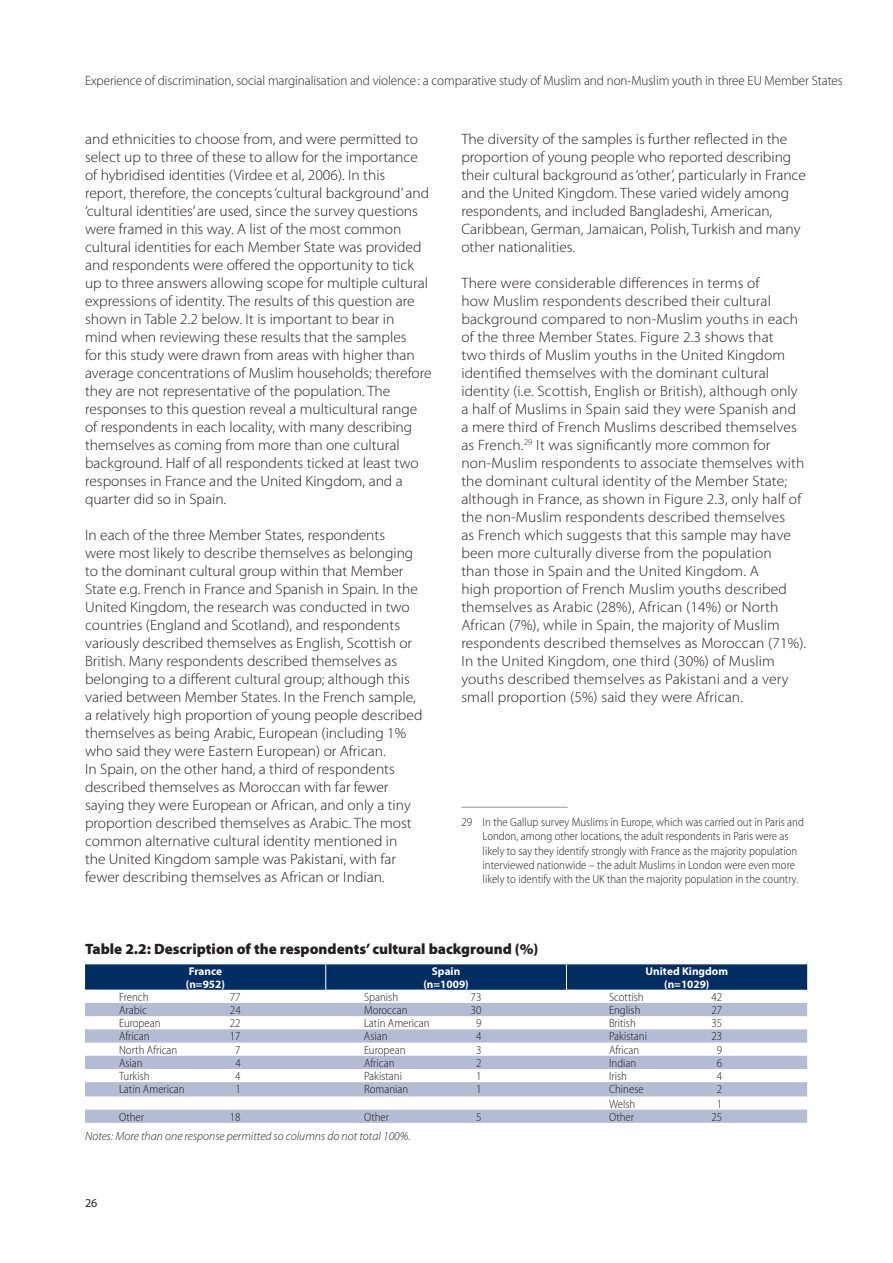
<style>
.page{position:relative;width:893px;height:1263px;background:#fff}
.page>*{position:absolute;margin:0;border:0;box-sizing:border-box;transform-origin:0 0}
.t1{font:300 15px/18px "Myriad Pro";color:#231f20}
.t2{font:900 15px "Myriad Pro";color:#231f20}
.t3{font:300 13.5px "Myriad Pro";letter-spacing:-.005em;color:#231f20}
.t4{font:300 semi-condensed 12px/14.4px "Myriad Pro";color:#231f20}
.t5{font:italic 300 12px "Myriad Pro";color:#231f20}
.t6{font:12px "Myriad Pro";color:#231f20}
.t7{font:700 11.25px/12.8px "Myriad Pro";color:#fff;text-align:center}
</style>
<div class="page">
<hr style="left:461px;top:807px;width:107px;height:1px;background:#939598">
<svg style="left:85px;top:1003px;width:722px;height:120px;fill:#b4bbd4"></svg>
<svg style="left:85px;top:964px;width:722px;height:26px;background:#073366"></svg>
<p class="t3" style="left:85px;top:75px;width:759px">Experience of discrimination, social marginalisation and violence : a comparative study of Muslim and non-Muslim youth in three EU Member States</p>
<p class="t1" style="left:85px;top:131px;width:348px">and ethnicities to choose from, and were permitted to select up to three of these to allow for the importance of hybridised identities (Virdee et al, 2006). In this<br>report, therefore, the concepts ‘cultural background’ and ‘cultural identities’ are used, since the survey questions were framed in this way. A list of the most common cultural identities for each Member State was provided and respondents were offered the opportunity to tick up to three answers allowing scope for multiple cultural expressions of identity. The results of this question are shown in Table 2.2 below. It is important to bear in<br>mind when reviewing these results that the samples<br>for this study were drawn from areas with higher than average concentrations of Muslim households; therefore they are not representative of the population. The responses to this question reveal a multicultural range of respondents in each locality, with many describing themselves as coming from more than one cultural background. Half of all respondents ticked at least two responses in France and the United Kingdom, and a quarter did so in Spain.</p>
<p class="t1" style="left:85px;top:527px;width:339px">In each of the three Member States, respondents<br>were most likely to describe themselves as belonging to the dominant cultural group within that Member State e.g. French in France and Spanish in Spain. In the United Kingdom, the research was conducted in two countries (England and Scotland), and respondents variously described themselves as English, Scottish or British. Many respondents described themselves as belonging to a different cultural group; although this varied between Member States. In the French sample, a relatively high proportion of young people described themselves as being Arabic, European (including 1% who said they were Eastern European) or African.<br>In Spain, on the other hand, a third of respondents described themselves as Moroccan with far fewer saying they were European or African, and only a tiny proportion described themselves as Arabic. The most common alternative cultural identity mentioned in<br>the United Kingdom sample was Pakistani, with far fewer describing themselves as African or Indian.</p>
<p class="t1" style="left:461px;top:131px;width:346px">The diversity of the samples is further reflected in the proportion of young people who reported describing their cultural background as ‘other’, particularly in France and the United Kingdom. These varied widely among respondents, and included Bangladeshi, American, Caribbean, German, Jamaican, Polish, Turkish and many other nationalities.</p>
<p class="t1" style="left:461px;top:275px;width:346px">There were considerable differences in terms of<br>how Muslim respondents described their cultural background compared to non-Muslim youths in each of the three Member States. Figure 2.3 shows that<br>two thirds of Muslim youths in the United Kingdom identified themselves with the dominant cultural identity (i.e. Scottish, English or British), although only a half of Muslims in Spain said they were Spanish and a mere third of French Muslims described themselves as French.<sup>29</sup> It was significantly more common for non-Muslim respondents to associate themselves with the dominant cultural identity of the Member State; although in France, as shown in Figure 2.3, only half of the non-Muslim respondents described themselves<br>as French which suggests that this sample may have been more culturally diverse from the population<br>than those in Spain and the United Kingdom. A<br>high proportion of French Muslim youths described themselves as Arabic (28%), African (14%) or North African (7%), while in Spain, the majority of Muslim respondents described themselves as Moroccan (71%).<br>In the United Kingdom, one third (30%) of Muslim youths described themselves as Pakistani and a very small proportion (5%) said they were African.</p>
<p class="t4" style="left:483px;top:815px;width:323px;text-indent:-21px">29 In the Gallup survey Muslims in Europe, which was carried out in Paris and London, among other locations, the adult respondents in Paris were as likely to say they identify strongly with France as the majority population interviewed nationwide – the adult Muslims in London were even more likely to identify with the UK than the majority population in the country.</p>
<p class="t2" style="left:85px;top:943px;width:455px">Table 2.2: Description of the respondents’ cultural background (%)</p>
<p class="t7" style="left:186px;top:965px;width:41px;text-align:left">France (n=952)</p>
<p class="t7" style="left:423px;top:965px;width:47px">Spain (n=1009)</p>
<p class="t7" style="left:646px;top:965px;width:84px">United Kingdom (n=1029)</p>
<p class="t4" style="left:119px;top:990px;width:31px">French</p>
<p class="t4" style="left:230px;top:990px;width:12px">77</p>
<p class="t4" style="left:364px;top:990px;width:36px">Spanish</p>
<p class="t4" style="left:471px;top:990px;width:12px">73</p>
<p class="t4" style="left:609px;top:990px;width:36px">Scottish</p>
<p class="t4" style="left:711px;top:990px;width:12px">42</p>
<p class="t4" style="left:119px;top:1004px;width:29px">Arabic</p>
<p class="t4" style="left:230px;top:1004px;width:12px">24</p>
<p class="t4" style="left:364px;top:1004px;width:45px">Moroccan</p>
<p class="t4" style="left:471px;top:1004px;width:12px">30</p>
<p class="t4" style="left:609px;top:1004px;width:33px">English</p>
<p class="t4" style="left:711px;top:1004px;width:12px">27</p>
<p class="t4" style="left:119px;top:1017px;width:43px">European</p>
<p class="t4" style="left:230px;top:1017px;width:12px">22</p>
<p class="t4" style="left:364px;top:1017px;width:67px">Latin American</p>
<p class="t4" style="left:476px;top:1017px;width:7px">9</p>
<p class="t4" style="left:609px;top:1017px;width:28px">British</p>
<p class="t4" style="left:711px;top:1017px;width:12px">35</p>
<p class="t4" style="left:119px;top:1030px;width:32px">African</p>
<p class="t4" style="left:230px;top:1030px;width:12px">17</p>
<p class="t4" style="left:364px;top:1030px;width:25px">Asian</p>
<p class="t4" style="left:476px;top:1030px;width:7px">4</p>
<p class="t4" style="left:609px;top:1030px;width:39px">Pakistani</p>
<p class="t4" style="left:711px;top:1030px;width:12px">23</p>
<p class="t4" style="left:119px;top:1043px;width:60px">North African</p>
<p class="t4" style="left:235px;top:1043px;width:7px">7</p>
<p class="t4" style="left:364px;top:1043px;width:43px">European</p>
<p class="t4" style="left:476px;top:1043px;width:7px">3</p>
<p class="t4" style="left:609px;top:1043px;width:32px">African</p>
<p class="t4" style="left:717px;top:1043px;width:7px">9</p>
<p class="t4" style="left:119px;top:1056px;width:25px">Asian</p>
<p class="t4" style="left:235px;top:1056px;width:7px">4</p>
<p class="t4" style="left:364px;top:1056px;width:32px">African</p>
<p class="t4" style="left:476px;top:1056px;width:7px">2</p>
<p class="t4" style="left:609px;top:1056px;width:29px">Indian</p>
<p class="t4" style="left:717px;top:1056px;width:7px">6</p>
<p class="t4" style="left:119px;top:1070px;width:32px">Turkish</p>
<p class="t4" style="left:235px;top:1070px;width:7px">4</p>
<p class="t4" style="left:364px;top:1070px;width:40px">Pakistani</p>
<p class="t4" style="left:476px;top:1070px;width:7px">1</p>
<p class="t4" style="left:609px;top:1070px;width:20px">Irish</p>
<p class="t4" style="left:717px;top:1070px;width:7px">4</p>
<p class="t4" style="left:119px;top:1083px;width:67px">Latin American</p>
<p class="t4" style="left:235px;top:1083px;width:7px">1</p>
<p class="t4" style="left:364px;top:1083px;width:46px">Romanian</p>
<p class="t4" style="left:476px;top:1083px;width:7px">1</p>
<p class="t4" style="left:609px;top:1083px;width:36px">Chinese</p>
<p class="t4" style="left:717px;top:1083px;width:7px">2</p>
<p class="t4" style="left:609px;top:1097px;width:28px">Welsh</p>
<p class="t4" style="left:717px;top:1097px;width:7px">1</p>
<p class="t4" style="left:119px;top:1110px;width:27px">Other</p>
<p class="t4" style="left:230px;top:1110px;width:12px">18</p>
<p class="t4" style="left:364px;top:1110px;width:27px">Other</p>
<p class="t4" style="left:476px;top:1110px;width:7px">5</p>
<p class="t4" style="left:609px;top:1110px;width:27px">Other</p>
<p class="t4" style="left:711px;top:1110px;width:12px">25</p>
<p class="t5" style="left:85px;top:1131px;width:327px">Notes: More than one response permitted so columns do not total 100%.</p>
<p class="t6" style="left:85px;top:1199px;width:14px">26</p>
</div>
